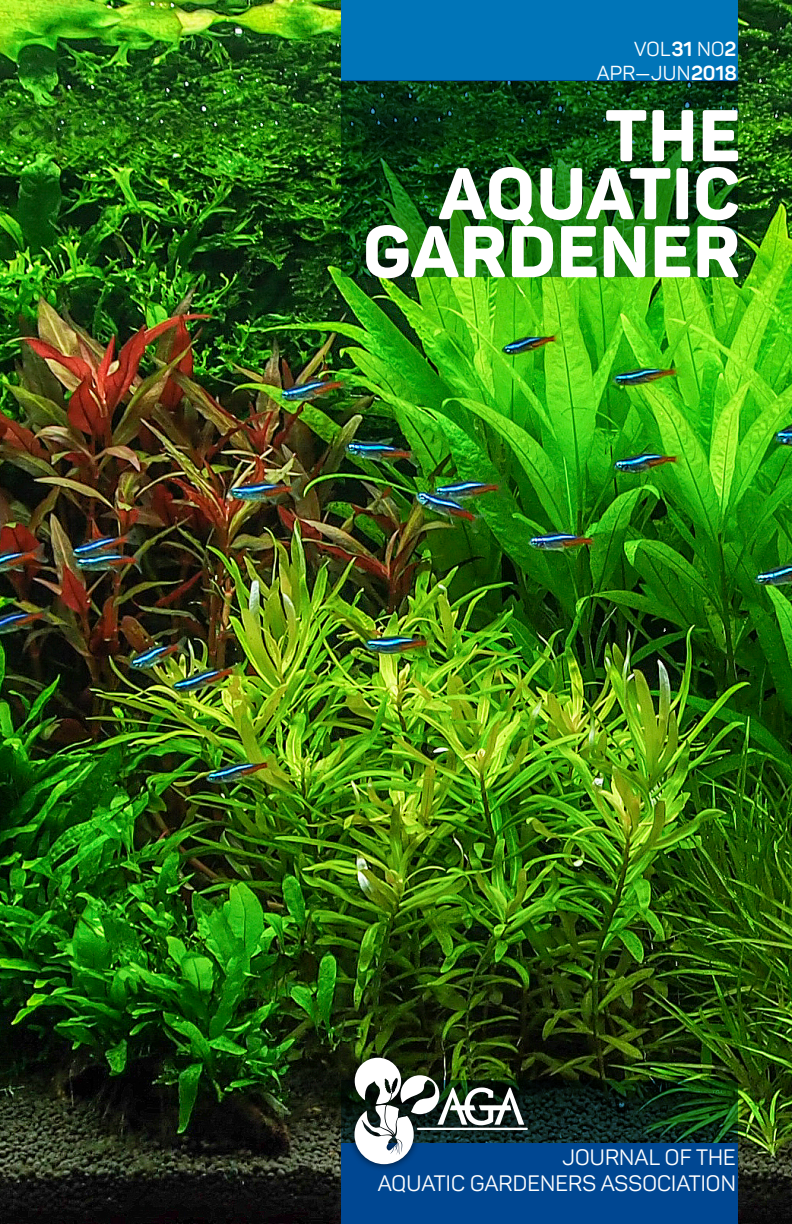
<style>
.page{position:relative;width:792px;height:1224px;background:#fff}
.page>*{position:absolute;margin:0;border:0;box-sizing:border-box;transform-origin:0 0}
.t1{font:800 72px "Panton";letter-spacing:.01em;color:#fff}
.t2{font:22px "Panton";letter-spacing:.005em;color:#fff}
.t3{font:20px "Panton";letter-spacing:.01em;color:#fff}
.s1{font-weight:700}
</style>
<div class="page">
<img style="left:0;top:0;width:792px;height:1224px">
<div style="left:341px;top:0;width:397px;height:80px;background:#0075b8"></div>
<svg style="left:341px;top:80px;width:397px;height:197px;background:#0f510f"></svg>
<svg style="left:341px;top:1080px;width:397px;height:144px;background:#043d69"></svg>
<div style="left:347px;top:1050px;width:188px;height:122px;background:#010208;opacity:.75"></div>
<hr style="left:417px;top:1128px;width:111px;height:2px;background:#fff">
<svg style="left:354px;top:1058px;width:170px;height:106px"></svg>
<p class="t3" style="left:634px;top:36px;width:104px">VOL<span class="s1">31</span> NO<span class="s1">2</span></p>
<p class="t3" style="left:597px;top:60px;width:142px">APR—JUN<span class="s1">2018</span></p>
<p class="t1" style="left:605px;top:90px;width:137px">THE</p>
<p class="t1" style="left:439px;top:148px;width:303px">AQUATIC</p>
<p class="t1" style="left:363px;top:206px;width:379px">GARDENER</p>
<p class="t2" style="left:563px;top:1144px;width:175px">JOURNAL OF THE</p>
<p class="t2" style="left:378px;top:1170px;width:360px">AQUATIC GARDENERS ASSOCIATION</p>
</div>
